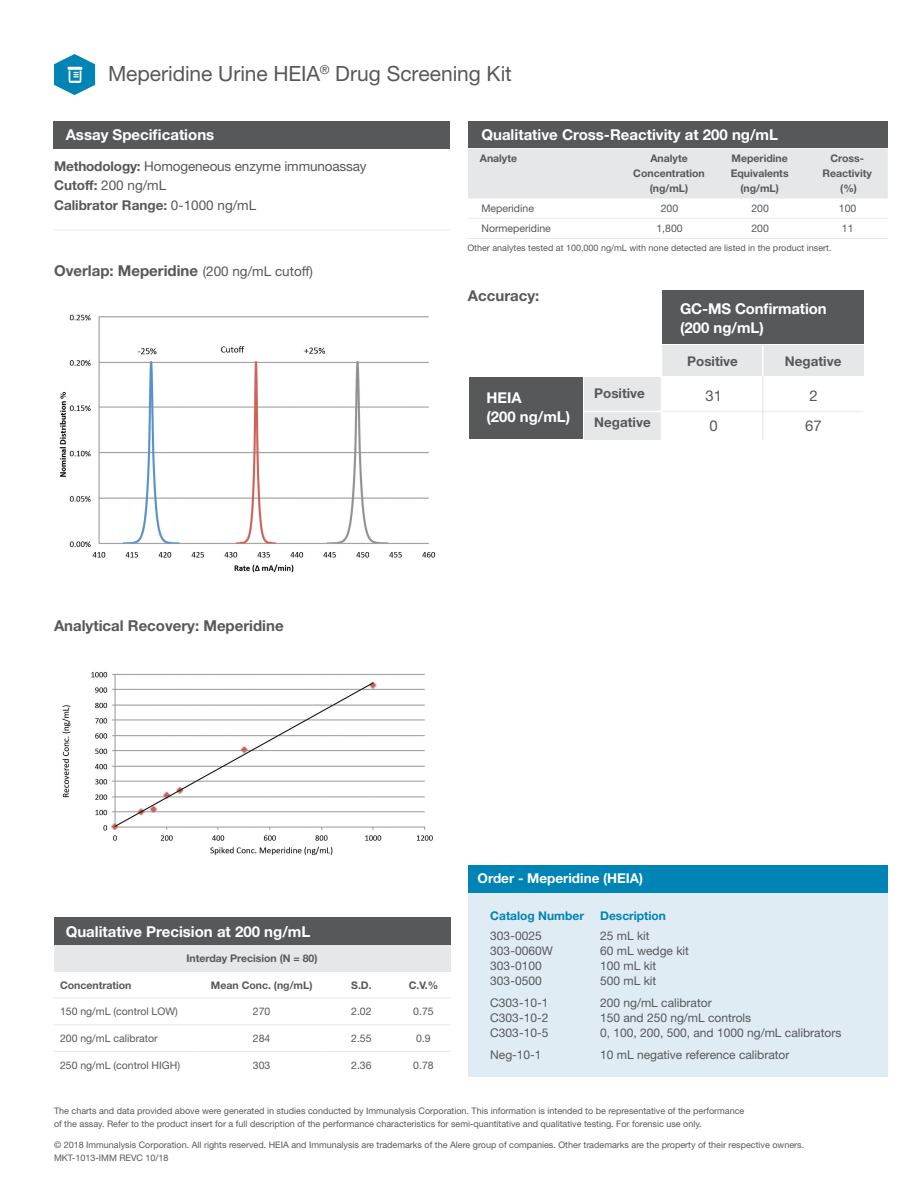
<style>
.page{position:relative;width:918px;height:1188px;background:#fff}
.page>*{position:absolute;margin:0;border:0;box-sizing:border-box;transform-origin:0 0}
.t1{font:21px "Helvetica Neue LT Std";letter-spacing:-.005em;color:#57585a}
.t2{font:700 15px "Helvetica Neue LT Std";color:#fff}
.t3{font:700 15px "Helvetica Neue LT Std";color:#57585a}
.t4{font:700 14.85px/19.4px "Helvetica Neue LT Std";letter-spacing:-.005em;color:#fff}
.t5{font:14.85px "Helvetica Neue LT Std";color:#57585a}
.t6{font:13.5px "Helvetica Neue LT Std";letter-spacing:-.01em;color:#57585a}
.t7{font:700 13.5px "Helvetica Neue LT Std";color:#57585a}
.t8{font:700 13.5px "Helvetica Neue LT Std";color:#fff}
.t9{font:700 13.35px "Helvetica Neue LT Std";color:#57585a}
.t10{font:12px "Helvetica Neue LT Std";color:#57585a}
.t11{font:700 12px "Helvetica Neue LT Std";color:#0083b5}
.t12{font:700 10.5px/15px "Helvetica Neue LT Std";color:#57585a;text-align:center}
.t13{font:10.5px "Helvetica Neue LT Std";color:#57585a}
.t14{font:9px/13.5px "Helvetica Neue LT Std";color:#57585a}
.s1{font-weight:700}
.s2{font-weight:400}
.s3{font-weight:400;font-size:13.5px}
</style>
<div class="page">
<img style="left:59px;top:314px;width:377px;height:259px">
<svg style="left:54px;top:54px;width:41px;height:41px"></svg>
<div style="left:54px;top:122px;width:396px;height:27px;background:#57585a"></div>
<div style="left:468px;top:893px;width:420px;height:184px;background:#dfecf4"></div>
<div style="left:468px;top:865px;width:420px;height:28px;background:#0083b5"></div>
<div style="left:54px;top:944px;width:396px;height:27px;background:#e6e7e9"></div>
<hr style="left:54px;top:971px;width:144px;height:1px;background:#e6e7e9">
<hr style="left:198px;top:971px;width:128px;height:1px;background:#e6e7e9">
<hr style="left:326px;top:971px;width:71px;height:1px;background:#e6e7e9">
<hr style="left:397px;top:971px;width:53px;height:1px;background:#e6e7e9">
<hr style="left:54px;top:1051px;width:144px;height:1px;background:#e6e7e9">
<hr style="left:198px;top:1051px;width:128px;height:1px;background:#e6e7e9">
<hr style="left:326px;top:1051px;width:71px;height:1px;background:#e6e7e9">
<hr style="left:397px;top:1051px;width:53px;height:1px;background:#e6e7e9">
<hr style="left:54px;top:998px;width:144px;height:1px;background:#e6e7e9">
<hr style="left:54px;top:1024px;width:144px;height:1px;background:#e6e7e9">
<hr style="left:198px;top:998px;width:128px;height:1px;background:#e6e7e9">
<hr style="left:326px;top:998px;width:71px;height:1px;background:#e6e7e9">
<hr style="left:198px;top:1024px;width:128px;height:1px;background:#e6e7e9">
<hr style="left:326px;top:1024px;width:71px;height:1px;background:#e6e7e9">
<hr style="left:397px;top:998px;width:53px;height:1px;background:#e6e7e9">
<hr style="left:397px;top:1024px;width:53px;height:1px;background:#e6e7e9">
<div style="left:54px;top:917px;width:396px;height:27px;background:#57585a"></div>
<hr style="left:54px;top:230px;width:396px;height:1px;background:#ececee">
<img style="left:62px;top:672px;width:371px;height:183px">
<div style="left:468px;top:122px;width:420px;height:26px;background:#57585a"></div>
<div style="left:468px;top:148px;width:420px;height:50px;background:#e6e7e9"></div>
<hr style="left:468px;top:198px;width:157px;height:1px;background:#e6e7e9">
<hr style="left:625px;top:198px;width:88px;height:1px;background:#e6e7e9">
<hr style="left:713px;top:198px;width:94px;height:1px;background:#e6e7e9">
<hr style="left:807px;top:198px;width:81px;height:1px;background:#e6e7e9">
<hr style="left:625px;top:218px;width:88px;height:1px;background:#e6e7e9">
<hr style="left:713px;top:218px;width:94px;height:1px;background:#e6e7e9">
<hr style="left:807px;top:218px;width:81px;height:1px;background:#e6e7e9">
<hr style="left:625px;top:238px;width:88px;height:1px;background:#e6e7e9">
<hr style="left:713px;top:238px;width:94px;height:1px;background:#e6e7e9">
<hr style="left:807px;top:238px;width:81px;height:1px;background:#e6e7e9">
<hr style="left:468px;top:218px;width:157px;height:1px;background:#e6e7e9">
<hr style="left:468px;top:238px;width:157px;height:1px;background:#e6e7e9">
<div style="left:584px;top:377px;width:77px;height:63px;background:#e6e7e9"></div>
<div style="left:662px;top:346px;width:201px;height:30px;background:#e6e7e9"></div>
<div style="left:469px;top:378px;width:114px;height:61px;background:#57585a"></div>
<hr style="left:661px;top:411px;width:202px;height:1px;background:#bebfc1">
<hr style="left:661px;top:317px;width:1px;height:129px;background:#fff">
<hr style="left:584px;top:411px;width:77px;height:1px;background:#fff">
<hr style="left:762px;top:345px;width:1px;height:33px;background:#fff">
<hr style="left:762px;top:376px;width:1px;height:64px;background:#bebfc1">
<div style="left:662px;top:290px;width:201px;height:54px;background:#57585a"></div>
<p class="t1" style="left:108px;top:61px;width:405px">Meperidine Urine HEIA<sup>®</sup> Drug Screening Kit</p>
<p class="t2" style="left:66px;top:125px;width:150px">Assay Specifications</p>
<p class="t6" style="left:54px;top:158px;width:314px"><span class="s1">Methodology:</span> Homogeneous enzyme immunoassay</p>
<p class="t6" style="left:54px;top:178px;width:114px"><span class="s1">Cutoff:</span> 200 ng/mL</p>
<p class="t7" style="left:54px;top:197px;width:204px">Calibrator Range: <span class="s2">0-1000 ng/mL</span></p>
<p class="t3" style="left:54px;top:261px;width:261px">Overlap: Meperidine <span class="s3">(200 ng/mL cutoff)</span></p>
<p class="t3" style="left:54px;top:616px;width:231px">Analytical Recovery: Meperidine</p>
<p class="t2" style="left:481px;top:126px;width:298px">Qualitative Cross-Reactivity at 200 ng/mL</p>
<p class="t12" style="left:480px;top:151px;width:39px">Analyte</p>
<p class="t12" style="left:633px;top:151px;width:73px">Analyte<br>Concentration (ng/mL)</p>
<p class="t12" style="left:731px;top:151px;width:59px">Meperidine<br>Equivalents (ng/mL)</p>
<p class="t12" style="left:822px;top:151px;width:51px">Cross-<br>Reactivity</p>
<p class="t12" style="left:840px;top:181px;width:18px">(%)</p>
<p class="t13" style="left:481px;top:202px;width:54px">Meperidine</p>
<p class="t13" style="left:661px;top:202px;width:19px">200</p>
<p class="t13" style="left:751px;top:202px;width:19px">200</p>
<p class="t13" style="left:839px;top:202px;width:19px">100</p>
<p class="t13" style="left:481px;top:222px;width:71px">Normeperidine</p>
<p class="t13" style="left:656px;top:222px;width:28px">1,800</p>
<p class="t13" style="left:751px;top:222px;width:19px">200</p>
<p class="t13" style="left:842px;top:222px;width:13px">11</p>
<p class="t14" style="left:467px;top:241px;width:366px">Other analytes tested at 100,000 ng/mL with none detected are listed in the product insert.</p>
<p class="t3" style="left:468px;top:287px;width:73px">Accuracy:</p>
<p class="t4" style="left:486px;top:388px;width:37px">HEIA</p>
<p class="t4" style="left:486px;top:407px;width:85px">(200 ng/mL)</p>
<p class="t9" style="left:594px;top:385px;width:52px">Positive</p>
<p class="t9" style="left:594px;top:414px;width:58px">Negative</p>
<p class="t4" style="left:680px;top:299px;width:148px">GC-MS Confirmation (200 ng/mL)</p>
<p class="t9" style="left:687px;top:353px;width:52px">Positive</p>
<p class="t9" style="left:785px;top:353px;width:58px">Negative</p>
<p class="t5" style="left:705px;top:387px;width:18px">31</p>
<p class="t5" style="left:710px;top:417px;width:10px">0</p>
<p class="t5" style="left:809px;top:387px;width:10px">2</p>
<p class="t5" style="left:805px;top:417px;width:18px">67</p>
<p class="t2" style="left:66px;top:922px;width:246px">Qualitative Precision at 200 ng/mL</p>
<p class="t12" style="left:186px;top:950px;width:133px">Interday Precision (N = 80)</p>
<p class="t12" style="left:60px;top:977px;width:73px">Concentration</p>
<p class="t12" style="left:211px;top:977px;width:103px">Mean Conc. (ng/mL)</p>
<p class="t12" style="left:351px;top:977px;width:22px">S.D.</p>
<p class="t12" style="left:409px;top:977px;width:31px">C.V.%</p>
<p class="t13" style="left:60px;top:1005px;width:119px">150 ng/mL (control LOW)</p>
<p class="t13" style="left:253px;top:1005px;width:19px">270</p>
<p class="t13" style="left:351px;top:1005px;width:22px">2.02</p>
<p class="t13" style="left:413px;top:1005px;width:22px">0.75</p>
<p class="t13" style="left:60px;top:1032px;width:99px">200 ng/mL calibrator</p>
<p class="t13" style="left:253px;top:1032px;width:19px">284</p>
<p class="t13" style="left:351px;top:1032px;width:22px">2.55</p>
<p class="t13" style="left:416px;top:1032px;width:16px">0.9</p>
<p class="t13" style="left:60px;top:1059px;width:122px">250 ng/mL (control HIGH)</p>
<p class="t13" style="left:253px;top:1059px;width:19px">303</p>
<p class="t13" style="left:351px;top:1059px;width:22px">2.36</p>
<p class="t13" style="left:413px;top:1059px;width:22px">0.78</p>
<p class="t8" style="left:477px;top:870px;width:167px">Order - Meperidine (HEIA)</p>
<p class="t11" style="left:490px;top:908px;width:95px">Catalog Number</p>
<p class="t11" style="left:600px;top:908px;width:67px">Description</p>
<p class="t10" style="left:490px;top:929px;width:53px">303-0025</p>
<p class="t10" style="left:600px;top:929px;width:51px">25 mL kit</p>
<p class="t10" style="left:490px;top:944px;width:64px">303-0060W</p>
<p class="t10" style="left:600px;top:944px;width:90px">60 mL wedge kit</p>
<p class="t10" style="left:490px;top:959px;width:53px">303-0100</p>
<p class="t10" style="left:600px;top:959px;width:58px">100 mL kit</p>
<p class="t10" style="left:490px;top:974px;width:53px">303-0500</p>
<p class="t10" style="left:600px;top:974px;width:58px">500 mL kit</p>
<p class="t10" style="left:490px;top:996px;width:60px">C303-10-1</p>
<p class="t10" style="left:600px;top:996px;width:113px">200 ng/mL calibrator</p>
<p class="t10" style="left:490px;top:1011px;width:60px">C303-10-2</p>
<p class="t10" style="left:600px;top:1011px;width:153px">150 and 250 ng/mL controls</p>
<p class="t10" style="left:490px;top:1026px;width:60px">C303-10-5</p>
<p class="t10" style="left:600px;top:1026px;width:243px">0, 100, 200, 500, and 1000 ng/mL calibrators</p>
<p class="t10" style="left:490px;top:1047px;width:53px">Neg-10-1</p>
<p class="t10" style="left:600px;top:1047px;width:191px">10 mL negative reference calibrator</p>
<p class="t14" style="left:54px;top:1104px;width:692px">The charts and data provided above were generated in studies conducted by Immunalysis Corporation. This information is intended to be representative of the performance of the assay. Refer to the product insert for a full description of the performance characteristics for semi-quantitative and qualitative testing. For forensic use only.</p>
<p class="t14" style="left:54px;top:1137px;width:752px">© 2018 Immunalysis Corporation. All rights reserved. HEIA and Immunalysis are trademarks of the Alere group of companies. Other trademarks are the property of their respective owners.<br>MKT-1013-IMM REVC 10/18</p>
</div>
